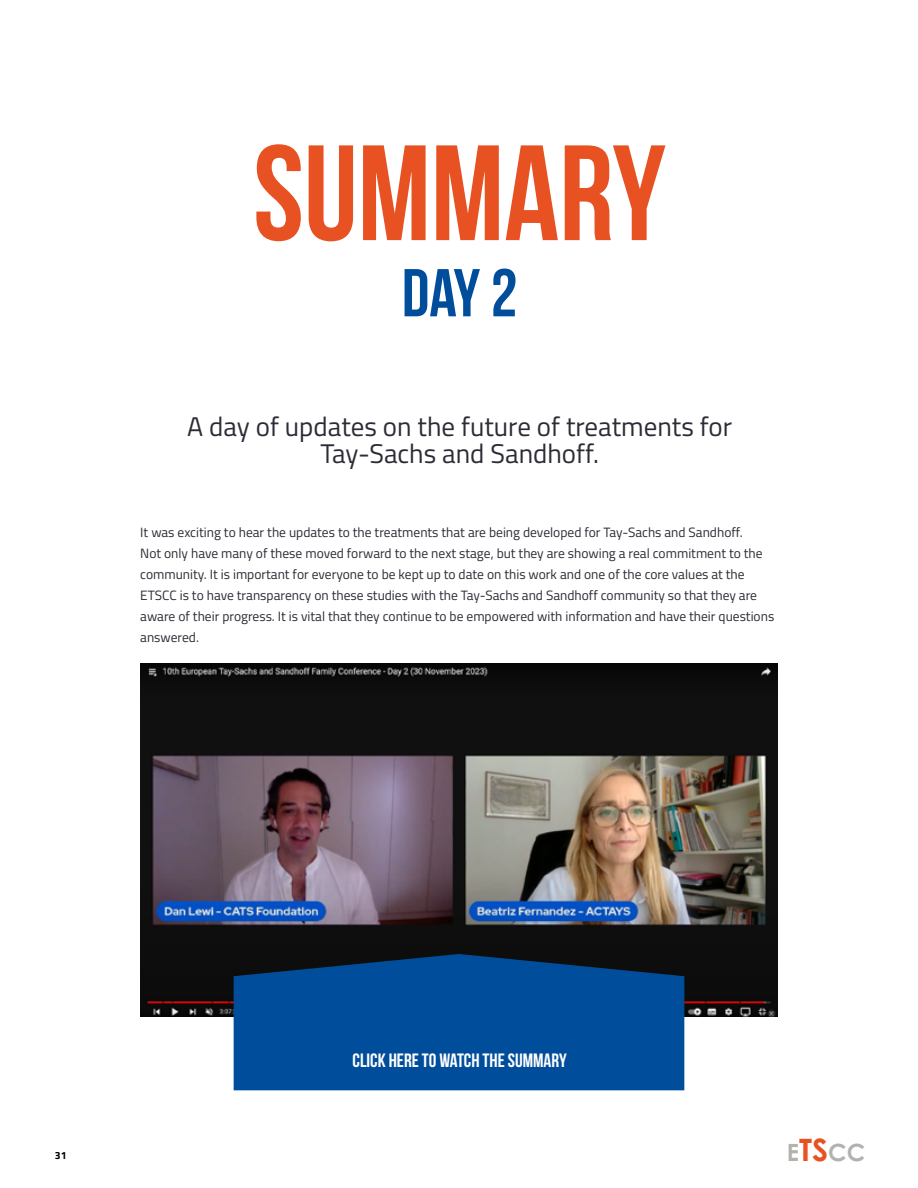
<style>
.page{position:relative;width:918px;height:1188px;background:#fff}
.page>*{position:absolute;margin:0;border:0;box-sizing:border-box;transform-origin:0 0}
.t1{font:135.3px "Bebas Neue";color:#e85122}
.t2{font:67.5px "Bebas Neue";color:#004e9b}
.t3{font:27px/27px "Titillium Web";color:#2c2c36;text-align:center}
.t4{font:700 23.7px "Century Gothic";color:#b2b2af}
.t5{font:19.35px "Bebas Neue";color:#fff}
.t6{font:13.5px/21px "Titillium Web";color:#2c2c36}
.t7{font:700 10.5px "Titillium Web";color:#000}
.s1{font-size:30.9px;color:#e85122}
</style>
<div class="page">
<img style="left:140px;top:663px;width:638px;height:354px">
<svg style="left:234px;top:954px;width:450px;height:136px;background:#01478c"></svg>
<div style="left:324px;top:1036px;width:272px;height:47px;background:#004e9b"></div>
<h1 class="t1" style="left:253px;top:119px;width:414px">SUMMARY</h1>
<h2 class="t2" style="left:402px;top:256px;width:117px">DAY 2</h2>
<h3 class="t3" style="left:187px;top:411px;width:546px">A day of updates on the future of treatments for<br>Tay-Sachs and Sandhoff.</h3>
<p class="t6" style="left:140px;top:521px;width:635px">It was exciting to hear the updates to the treatments that are being developed for Tay-Sachs and Sandhoff.<br>Not only have many of these moved forward to the next stage, but they are showing a real commitment to the community. It is important for everyone to be kept up to date on this work and one of the core values at the ETSCC is to have transparency on these studies with the Tay-Sachs and Sandhoff community so that they are aware of their progress. It is vital that they continue to be empowered with information and have their questions answered.</p>
<p class="t7" style="left:55px;top:1147px;width:13px">31</p>
<h3 class="t5" style="left:353px;top:1049px;width:216px">CLICK HERE TO WATCH THE SUMMARY</h3>
<h3 class="t4" style="left:787px;top:1134px;width:80px">E<span class="s1">TS</span>CC</h3>
</div>
